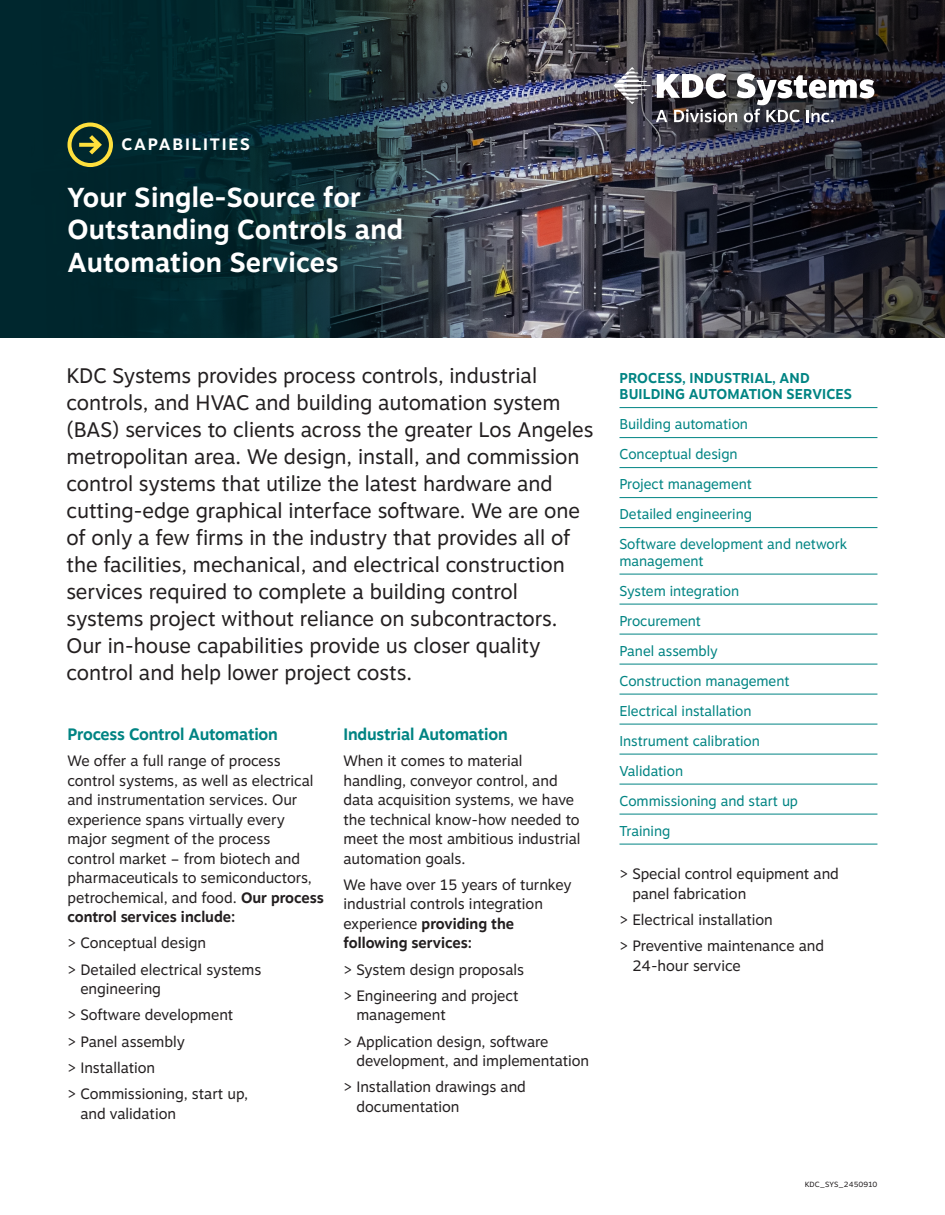
<style>
.page{position:relative;width:945px;height:1215px;background:#fff}
.page>*{position:absolute;margin:0;border:0;box-sizing:border-box;transform-origin:0 0}
.Headline{font:700 27.3px/32.2px "Motiva Sans";letter-spacing:.01em;color:#fff}
.Headline-2{font:21px/27px "Motiva Sans";color:#231f20}
.t1{font:700 16.5px "Motiva Sans";letter-spacing:-.01em;color:#008483}
.Insert_Title{font:700 16.5px "Motiva Sans";letter-spacing:.11em;color:#fff}
.t2{font:15px/19.5px "Motiva Sans";color:#231f20}
.Bullet_copy{font:14.25px/16.5px "Motiva Sans";color:#008483;scale:.96 1}
.Bullet_copy-2{font:700 14.25px/16.5px "Motiva Sans";letter-spacing:.01em;color:#008483;scale:.96 1}
.Bullet_copy-3{font:7.5px "Motiva Sans";letter-spacing:.01em;color:#231f20}
.s1{font-weight:700}
</style>
<div class="page">
<svg style="left:0;top:0;width:441px;height:338px;background:#0c2c32"></svg>
<svg style="left:67px;top:123px;width:46px;height:44px;background:#556432"></svg>
<img style="left:441px;top:0;width:504px;height:338px">
<div style="left:611px;top:64px;width:276px;height:71px;background:#231f20;opacity:.3"></div>
<svg style="left:614px;top:67px;width:260px;height:55px"></svg>
<hr style="left:620px;top:407px;width:257px;height:1px;background:#008483">
<hr style="left:620px;top:437px;width:257px;height:1px;background:#008483">
<hr style="left:620px;top:467px;width:257px;height:1px;background:#008483">
<hr style="left:620px;top:497px;width:257px;height:1px;background:#008483">
<hr style="left:620px;top:527px;width:257px;height:1px;background:#008483">
<hr style="left:620px;top:574px;width:257px;height:1px;background:#008483">
<hr style="left:620px;top:604px;width:257px;height:1px;background:#008483">
<hr style="left:620px;top:634px;width:257px;height:1px;background:#008483">
<hr style="left:620px;top:664px;width:257px;height:1px;background:#008483">
<hr style="left:620px;top:694px;width:257px;height:1px;background:#008483">
<hr style="left:620px;top:724px;width:257px;height:1px;background:#008483">
<hr style="left:620px;top:754px;width:257px;height:1px;background:#008483">
<hr style="left:620px;top:784px;width:257px;height:1px;background:#008483">
<hr style="left:620px;top:814px;width:257px;height:1px;background:#008483">
<hr style="left:620px;top:844px;width:257px;height:1px;background:#008483">
<p class="Insert_Title" style="left:122px;top:132px;width:130px">CAPABILITIES</p>
<p class="Headline" style="left:68px;top:181px;width:337px">Your Single-Source for<br>Outstanding Controls and<br>Automation Services</p>
<p class="Headline-2" style="left:66px;top:361px;width:528px">KDC Systems provides process controls, industrial controls, and HVAC and building automation system (BAS) services to clients across the greater Los Angeles metropolitan area. We design, install, and commission control systems that utilize the latest hardware and cutting-edge graphical interface software. We are one of only a few firms in the industry that provides all of the facilities, mechanical, and electrical construction services required to complete a building control systems project without reliance on subcontractors.<br>Our in-house capabilities provide us closer quality control and help lower project costs.</p>
<p class="t1" style="left:68px;top:722px;width:212px">Process Control Automation</p>
<p class="t2" style="left:68px;top:751px;width:258px">We offer a full range of process control systems, as well as electrical and instrumentation services. Our experience spans virtually every major segment of the process<br>control market – from biotech and pharmaceuticals to semiconductors, petrochemical, and food. <span class="s1">Our process control services include:</span></p>
<p class="t2" style="left:68px;top:933px;width:140px">&gt; Conceptual design</p>
<p class="t2" style="left:80px;top:959px;width:182px;text-indent:-13px">&gt; Detailed electrical systems engineering</p>
<p class="t2" style="left:68px;top:1005px;width:167px">&gt; Software development</p>
<p class="t2" style="left:68px;top:1031px;width:119px">&gt; Panel assembly</p>
<p class="t2" style="left:68px;top:1058px;width:89px">&gt; Installation</p>
<p class="t2" style="left:80px;top:1084px;width:169px;text-indent:-13px">&gt; Commissioning, start up, and validation</p>
<p class="t1" style="left:344px;top:722px;width:166px">Industrial Automation</p>
<p class="t2" style="left:344px;top:751px;width:239px">When it comes to material handling, conveyor control, and data acquisition systems, we have the technical know-how needed to meet the most ambitious industrial automation goals.</p>
<p class="t2" style="left:344px;top:875px;width:230px">We have over 15 years of turnkey industrial controls integration experience <span class="s1">providing the following services:</span></p>
<p class="t2" style="left:344px;top:959px;width:182px">&gt; System design proposals</p>
<p class="t2" style="left:356px;top:986px;width:164px;text-indent:-13px">&gt; Engineering and project management</p>
<p class="t2" style="left:356px;top:1031px;width:234px;text-indent:-13px">&gt; Application design, software development, and implementation</p>
<p class="t2" style="left:356px;top:1077px;width:171px;text-indent:-13px">&gt; Installation drawings and documentation</p>
<p class="Bullet_copy-2" style="left:620px;top:369px;width:244px">PROCESS, INDUSTRIAL, AND<br>BUILDING AUTOMATION SERVICES</p>
<p class="Bullet_copy" style="left:620px;top:416px;width:135px">Building automation</p>
<p class="Bullet_copy" style="left:620px;top:446px;width:125px">Conceptual design</p>
<p class="Bullet_copy" style="left:620px;top:476px;width:139px">Project management</p>
<p class="Bullet_copy" style="left:620px;top:506px;width:139px">Detailed engineering</p>
<p class="Bullet_copy" style="left:620px;top:536px;width:239px">Software development and network management</p>
<p class="Bullet_copy" style="left:620px;top:582px;width:126px">System integration</p>
<p class="Bullet_copy" style="left:620px;top:612px;width:86px">Procurement</p>
<p class="Bullet_copy" style="left:620px;top:642px;width:104px">Panel assembly</p>
<p class="Bullet_copy" style="left:620px;top:672px;width:179px">Construction management</p>
<p class="Bullet_copy" style="left:620px;top:702px;width:139px">Electrical installation</p>
<p class="Bullet_copy" style="left:620px;top:732px;width:148px">Instrument calibration</p>
<p class="Bullet_copy" style="left:620px;top:762px;width:68px">Validation</p>
<p class="Bullet_copy" style="left:620px;top:792px;width:187px">Commissioning and start up</p>
<p class="Bullet_copy" style="left:620px;top:822px;width:54px">Training</p>
<p class="t2" style="left:632px;top:864px;width:208px;text-indent:-13px">&gt; Special control equipment and panel fabrication</p>
<p class="t2" style="left:620px;top:910px;width:155px">&gt; Electrical installation</p>
<p class="t2" style="left:632px;top:936px;width:193px;text-indent:-13px">&gt; Preventive maintenance and<br>24-hour service</p>
<p class="Bullet_copy-3" style="left:805px;top:1179px;width:74px">KDC_SYS_2450910</p>
</div>
